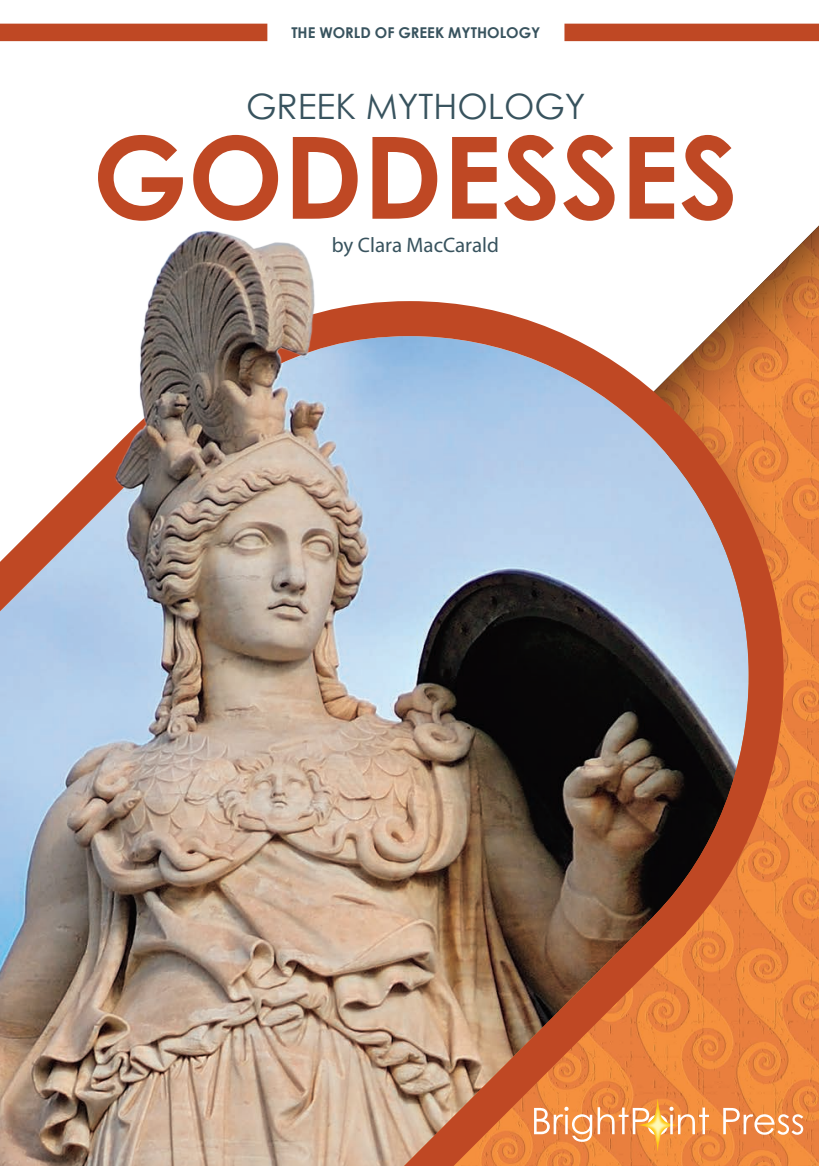
<style>
.page{position:relative;width:819px;height:1166px;background:#fff}
.page>*{position:absolute;margin:0;border:0;box-sizing:border-box;transform-origin:0 0}
.t1{font:700 113.75px "Century Gothic";color:#bf4824}
.t2{font:35px "Century Gothic";color:#38535e}
.t3{font:21px "Myriad Pro";color:#38535e}
.t4{font:700 14.88px "Century Gothic";color:#38535e}
</style>
<div class="page">
<svg style="left:753px;top:225px;width:66px;height:941px;background:#e68f51"></svg>
<img style="left:0;top:292px;width:801px;height:874px">
<svg style="left:0;top:23px;width:50px;height:1015px"></svg>
<div style="left:0;top:24px;width:267px;height:17px;background:#bf4824"></div>
<div style="left:564px;top:24px;width:255px;height:17px;background:#bf4824"></div>
<img style="left:36px;top:206px;width:390px;height:382px">
<img style="left:583px;top:1046px;width:150px;height:120px">
<svg style="left:534px;top:1106px;width:58px;height:35px"></svg>
<svg style="left:598px;top:1106px;width:111px;height:29px;background:#f1a96a"></svg>
<svg style="left:723px;top:1107px;width:80px;height:27px"></svg>
<p class="t4" style="left:291px;top:21px;width:251px">THE WORLD OF GREEK MYTHOLOGY</p>
<h2 class="t2" style="left:246px;top:85px;width:341px">GREEK MYTHOLOGY</h2>
<h1 class="t1" style="left:92px;top:91px;width:648px">GODDESSES</h1>
<h3 class="t3" style="left:332px;top:232px;width:169px">by Clara MacCarald</h3>
</div>
